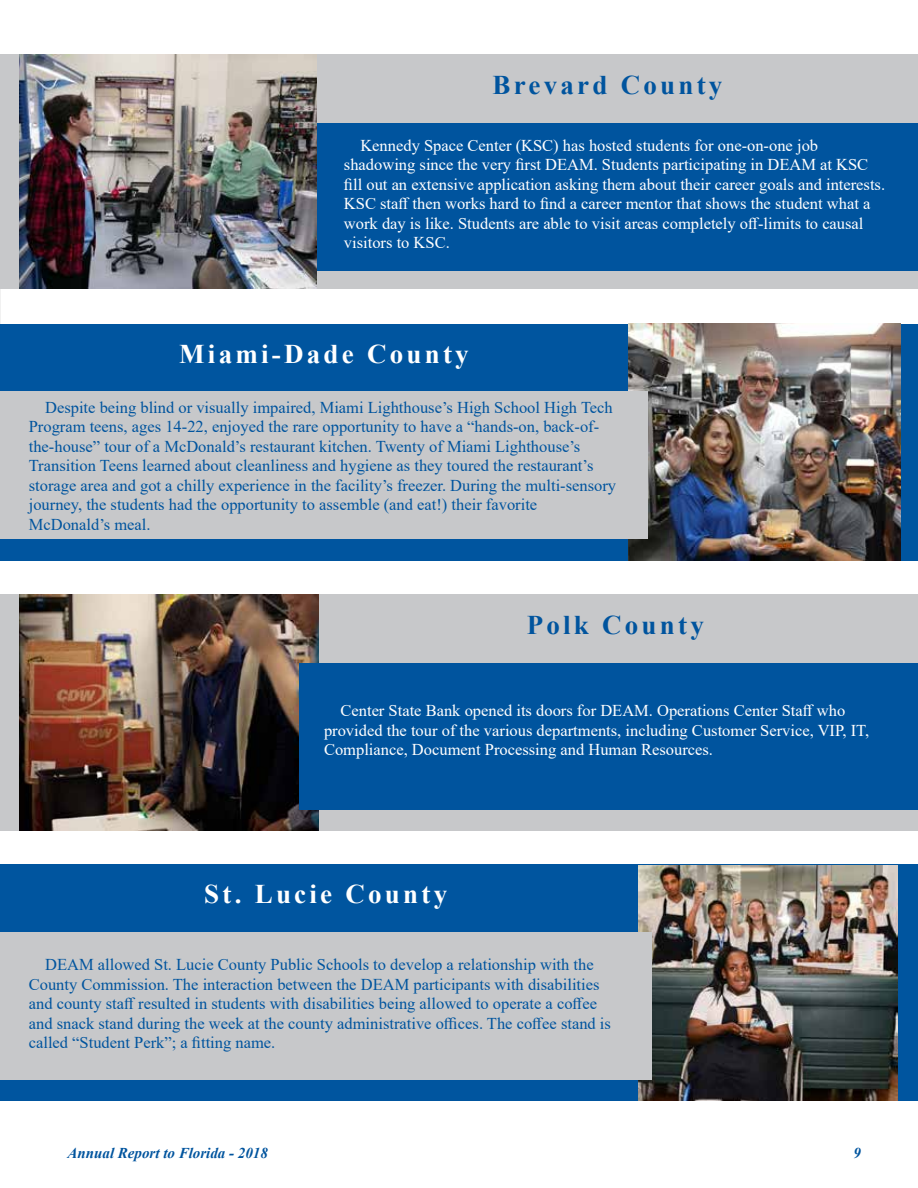
<style>
.page{position:relative;width:918px;height:1188px;background:#fff}
.page>*{position:absolute;margin:0;border:0;box-sizing:border-box;transform-origin:0 0}
.t1{font:700 27px "Times New Roman";letter-spacing:.12em;color:#fff}
.t2{font:700 27px "Times New Roman";letter-spacing:.12em;color:#00549e}
.t3{font:16.5px/19.5px "Times New Roman";color:#00549e}
.t4{font:16.5px/19.5px "Times New Roman";color:#fff}
.t5{font:italic 700 15px "Times New Roman";color:#00549e}
</style>
<div class="page">
<div style="left:0;top:54px;width:918px;height:235px;background:#c7c8ca"></div>
<div style="left:297px;top:123px;width:621px;height:148px;background:#00549e"></div>
<div style="left:0;top:324px;width:918px;height:237px;background:#00559f"></div>
<img style="left:628px;top:324px;width:273px;height:237px">
<div style="left:0;top:391px;width:648px;height:148px;background:#c7c8ca"></div>
<img style="left:20px;top:54px;width:297px;height:235px">
<div style="left:0;top:594px;width:918px;height:236px;background:#c7c8ca"></div>
<img style="left:20px;top:594px;width:299px;height:236px">
<div style="left:299px;top:663px;width:619px;height:146px;background:#00549e"></div>
<div style="left:0;top:864px;width:918px;height:237px;background:#00559f"></div>
<img style="left:639px;top:866px;width:259px;height:235px">
<div style="left:0;top:932px;width:652px;height:148px;background:#c7c8ca"></div>
<h1 class="t2" style="left:493px;top:65px;width:231px">Brevard County</h1>
<p class="t4" style="left:344px;top:135px;width:543px;text-indent:16px">Kennedy Space Center (KSC) has hosted students for one-on-one job shadowing since the very first DEAM. Students participating in DEAM at KSC fill out an extensive application asking them about their career goals and interests.<br>KSC staff then works hard to find a career mentor that shows the student what a work day is like. Students are able to visit areas completely off-limits to causal visitors to KSC.</p>
<h1 class="t1" style="left:179px;top:335px;width:291px">Miami-Dade County</h1>
<p class="t3" style="left:29px;top:397px;width:589px;text-indent:16px">Despite being blind or visually impaired, Miami Lighthouse’s High School High Tech Program teens, ages 14-22, enjoyed the rare opportunity to have a “hands-on, back-of&shy;the-house” tour of a McDonald’s restaurant kitchen. Twenty of Miami Lighthouse’s Transition Teens learned about cleanliness and hygiene as they toured the restaurant’s storage area and got a chilly experience in the facility’s freezer. During the multi-sensory journey, the students had the opportunity to assemble (and eat!) their favorite McDonald’s meal.</p>
<h1 class="t2" style="left:527px;top:606px;width:179px">Polk County</h1>
<p class="t4" style="left:324px;top:700px;width:547px;text-indent:16px">Center State Bank opened its doors for DEAM. Operations Center Staff who provided the tour of the various departments, including Customer Service, VIP, IT,<br>Compliance, Document Processing and Human Resources.</p>
<h1 class="t1" style="left:204px;top:875px;width:244px">St. Lucie County</h1>
<p class="t3" style="left:29px;top:955px;width:584px;text-indent:16px">DEAM allowed St. Lucie County Public Schools to develop a relationship with the County Commission. The interaction between the DEAM participants with disabilities and county staff resulted in students with disabilities being allowed to operate a coffee and snack stand during the week at the county administrative offices. The coffee stand is called “Student Perk”; a fitting name.</p>
<p class="t5" style="left:68px;top:1143px;width:202px">Annual Report to Florida - 2018</p>
<p class="t5" style="left:854px;top:1143px;width:9px">9</p>
</div>
